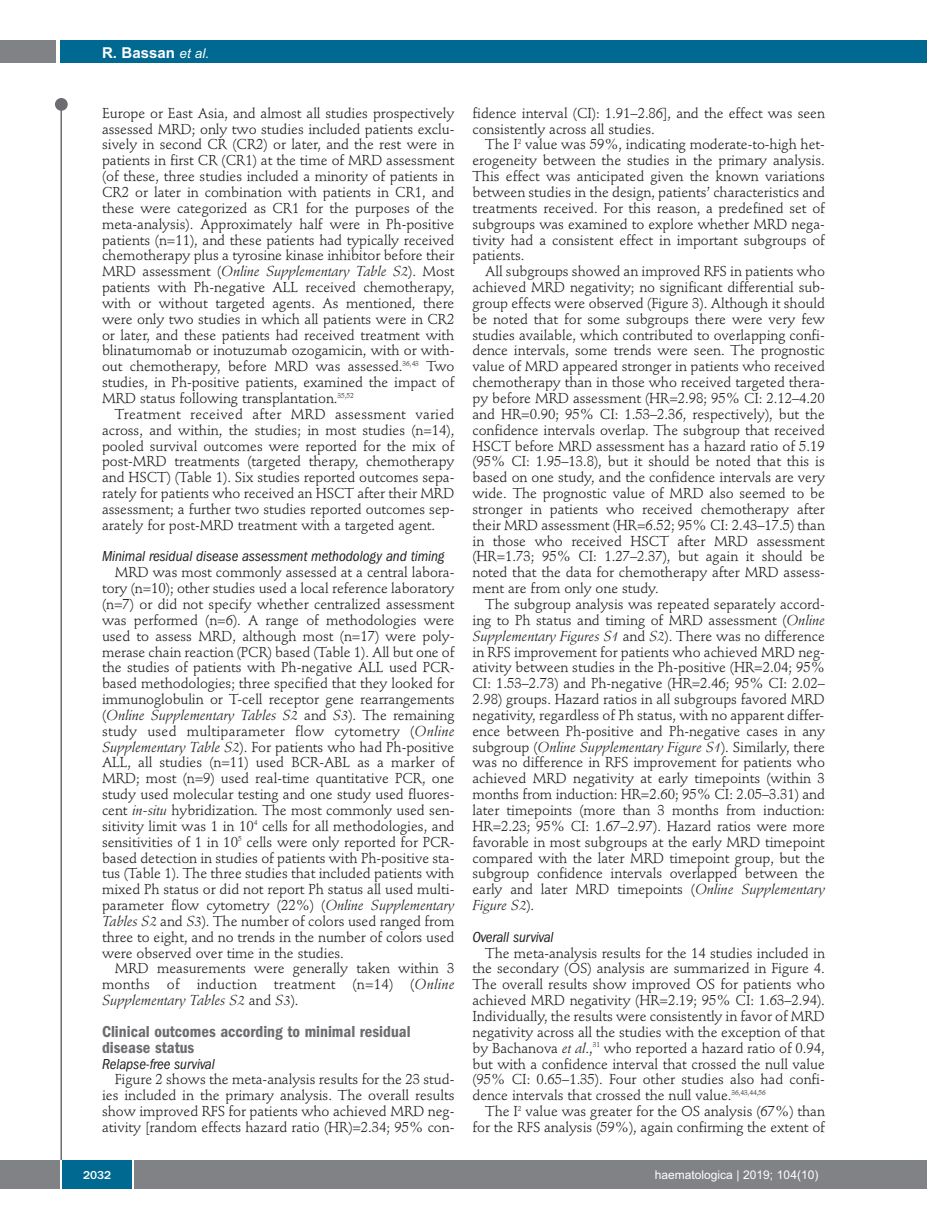
<style>
.page{position:relative;width:927px;height:1225px;background:#fff}
.page>*{position:absolute;margin:0;border:0;box-sizing:border-box;transform-origin:0 0}
.t1{font:600 condensed 16.5px/15.9px "Franklin Gothic";color:#6c6d70}
.t2{font:italic condensed 15px "Franklin Gothic";letter-spacing:-.005em;color:#231f20}
.t3{font:700 15px "Arial";color:#fff}
.t4{font:14.25px/15.9px "Stempel Schneidler";letter-spacing:-.005em;color:#231f20;text-align:justify}
.t5{font:12px "Arial";color:#fff}
.t6{font:500 12px "Franklin Gothic";color:#fff}
.s1{font-weight:400;font-style:italic;font-size:13.5px}
.s2{font-style:italic}
</style>
<div class="page">
<div style="left:911px;top:40px;width:16px;height:22px;background:#006991"></div>
<div style="left:910px;top:1160px;width:17px;height:28px;background:#808285"></div>
<div style="left:55px;top:98px;width:13px;height:13px;background:#6c6d70;border-radius:50%"></div>
<hr style="left:60px;top:101px;width:2px;height:1061px;background:#6c6d70">
<div style="left:60px;top:40px;width:852px;height:22px;background:#006991"></div>
<div style="left:0;top:40px;width:56px;height:22px;background:#808285"></div>
<div style="left:0;top:1160px;width:911px;height:28px;background:#808285"></div>
<div style="left:62px;top:1160px;width:71px;height:28px;background:#006991"></div>
<hr style="left:60px;top:1160px;width:2px;height:28px;background:#fff">
<svg style="left:133px;top:1160px;width:1px;height:28px"></svg>
<p class="t3" style="left:102px;top:44px;width:109px">R. Bassan <span class="s1">et al.</span></p>
<p class="t4" style="left:102px;top:106px;width:354px">Europe or East Asia, and almost all studies prospectively assessed MRD; only two studies included patients exclu&shy;sively in second CR (CR2) or later, and the rest were in patients in first CR (CR1) at the time of MRD assessment (of these, three studies included a minority of patients in CR2 or later in combination with patients in CR1, and these were categorized as CR1 for the purposes of the meta-analysis). Approximately half were in Ph-positive patients (n=11), and these patients had typically received chemotherapy plus a tyrosine kinase inhibitor before their MRD assessment (<span class="s2">Online Supplementary Table S2</span>). Most patients with Ph-negative ALL received chemotherapy, with or without targeted agents. As mentioned, there were only two studies in which all patients were in CR2 or later, and these patients had received treatment with blinatumomab or inotuzumab ozogamicin, with or with&shy;out chemotherapy, before MRD was assessed.<sup>36,43</sup> Two studies, in Ph-positive patients, examined the impact of MRD status following transplantation.<sup>35,52</sup></p>
<p class="t4" style="left:102px;top:407px;width:354px;text-indent:13px">Treatment received after MRD assessment varied across, and within, the studies; in most studies (n=14), pooled survival outcomes were reported for the mix of post-MRD treatments (targeted therapy, chemotherapy and HSCT) (Table 1). Six studies reported outcomes sepa&shy;rately for patients who received an HSCT after their MRD assessment; a further two studies reported outcomes sep&shy;arately for post-MRD treatment with a targeted agent.</p>
<p class="t2" style="left:102px;top:551px;width:344px">Minimal residual disease assessment methodology and timing</p>
<p class="t4" style="left:102px;top:566px;width:354px;text-indent:13px">MRD was most commonly assessed at a central labora&shy;tory (n=10); other studies used a local reference laboratory (n=7) or did not specify whether centralized assessment was performed (n=6). A range of methodologies were used to assess MRD, although most (n=17) were poly&shy;merase chain reaction (PCR) based (Table 1). All but one of the studies of patients with Ph-negative ALL used PCR&shy;based methodologies; three specified that they looked for immunoglobulin or T-cell receptor gene rearrangements (<span class="s2">Online Supplementary Tables S2</span> and <span class="s2">S3</span>). The remaining study used multiparameter flow cytometry (<span class="s2">Online Supplementary Table S2</span>). For patients who had Ph-positive ALL, all studies (n=11) used BCR-ABL as a marker of MRD; most (n=9) used real-time quantitative PCR, one study used molecular testing and one study used fluores&shy;cent <span class="s2">in-situ</span> hybridization. The most commonly used sen&shy;sitivity limit was 1 in 10<sup>4</sup> cells for all methodologies, and sensitivities of 1 in 10<sup>5</sup> cells were only reported for PCR&shy;based detection in studies of patients with Ph-positive sta&shy;tus (Table 1). The three studies that included patients with mixed Ph status or did not report Ph status all used multi&shy;parameter flow cytometry (22%) (<span class="s2">Online Supplementary Tables S2</span> and <span class="s2">S3</span>). The number of colors used ranged from three to eight, and no trends in the number of colors used were observed over time in the studies.</p>
<p class="t4" style="left:102px;top:962px;width:354px;text-indent:13px">MRD measurements were generally taken within 3 months of induction treatment (n=14) (<span class="s2">Online Supplementary Tables S2</span> and <span class="s2">S3</span>).</p>
<p class="t1" style="left:102px;top:1024px;width:310px">Clinical outcomes according to minimal residual disease status</p>
<p class="t2" style="left:102px;top:1058px;width:114px">Relapse-free survival</p>
<p class="t4" style="left:102px;top:1073px;width:354px;text-indent:13px">Figure 2 shows the meta-analysis results for the 23 stud&shy;ies included in the primary analysis. The overall results show improved RFS for patients who achieved MRD neg&shy;ativity [random effects hazard ratio (HR)=2.34; 95% con-</p>
<p class="t4" style="left:472px;top:106px;width:354px">fidence interval (CI): 1.91–2.86], and the effect was seen consistently across all studies.</p>
<p class="t4" style="left:472px;top:138px;width:354px;text-indent:13px">The I<sup>2</sup> value was 59%, indicating moderate-to-high het&shy;erogeneity between the studies in the primary analysis.<br>This effect was anticipated given the known variations between studies in the design, patients’ characteristics and treatments received. For this reason, a predefined set of subgroups was examined to explore whether MRD nega&shy;tivity had a consistent effect in important subgroups of patients.</p>
<p class="t4" style="left:472px;top:265px;width:354px;text-indent:13px">All subgroups showed an improved RFS in patients who achieved MRD negativity; no significant differential sub&shy;group effects were observed (Figure 3). Although it should be noted that for some subgroups there were very few studies available, which contributed to overlapping confi&shy;dence intervals, some trends were seen. The prognostic value of MRD appeared stronger in patients who received chemotherapy than in those who received targeted thera&shy;py before MRD assessment (HR=2.98; 95% CI: 2.12–4.20 and HR=0.90; 95% CI: 1.53–2.36, respectively), but the confidence intervals overlap. The subgroup that received HSCT before MRD assessment has a hazard ratio of 5.19 (95% CI: 1.95–13.8), but it should be noted that this is based on one study, and the confidence intervals are very wide. The prognostic value of MRD also seemed to be stronger in patients who received chemotherapy after their MRD assessment (HR=6.52; 95% CI: 2.43–17.5) than in those who received HSCT after MRD assessment (HR=1.73; 95% CI: 1.27–2.37), but again it should be noted that the data for chemotherapy after MRD assess&shy;ment are from only one study.</p>
<p class="t4" style="left:472px;top:597px;width:354px;text-indent:13px">The subgroup analysis was repeated separately accord&shy;ing to Ph status and timing of MRD assessment (<span class="s2">Online Supplementary Figures S1</span> and <span class="s2">S2</span>). There was no difference in RFS improvement for patients who achieved MRD neg&shy;ativity between studies in the Ph-positive (HR=2.04; 95% CI: 1.53–2.73) and Ph-negative (HR=2.46; 95% CI: 2.02– 2.98) groups. Hazard ratios in all subgroups favored MRD negativity, regardless of Ph status, with no apparent differ&shy;ence between Ph-positive and Ph-negative cases in any subgroup (<span class="s2">Online Supplementary Figure S1</span>). Similarly, there was no difference in RFS improvement for patients who achieved MRD negativity at early timepoints (within 3 months from induction: HR=2.60; 95% CI: 2.05–3.31) and later timepoints (more than 3 months from induction:<br>HR=2.23; 95% CI: 1.67–2.97). Hazard ratios were more favorable in most subgroups at the early MRD timepoint compared with the later MRD timepoint group, but the subgroup confidence intervals overlapped between the early and later MRD timepoints (<span class="s2">Online Supplementary Figure S2</span>).</p>
<p class="t2" style="left:472px;top:931px;width:83px">Overall survival</p>
<p class="t4" style="left:472px;top:946px;width:354px;text-indent:13px">The meta-analysis results for the 14 studies included in the secondary (OS) analysis are summarized in Figure 4.<br>The overall results show improved OS for patients who achieved MRD negativity (HR=2.19; 95% CI: 1.63–2.94).<br>Individually, the results were consistently in favor of MRD negativity across all the studies with the exception of that by Bachanova <span class="s2">et al</span>.,<sup>31</sup> who reported a hazard ratio of 0.94, but with a confidence interval that crossed the null value (95% CI: 0.65–1.35). Four other studies also had confi&shy;dence intervals that crossed the null value.<sup>36,43,44,56</sup></p>
<p class="t4" style="left:472px;top:1104px;width:354px;text-align:right">The I<sup>2</sup> value was greater for the OS analysis (67%) than for the RFS analysis (59%), again confirming the extent of</p>
<p class="t6" style="left:83px;top:1167px;width:30px">2032</p>
<p class="t5" style="left:655px;top:1167px;width:165px">haematologica | 2019; 104(10)</p>
</div>
